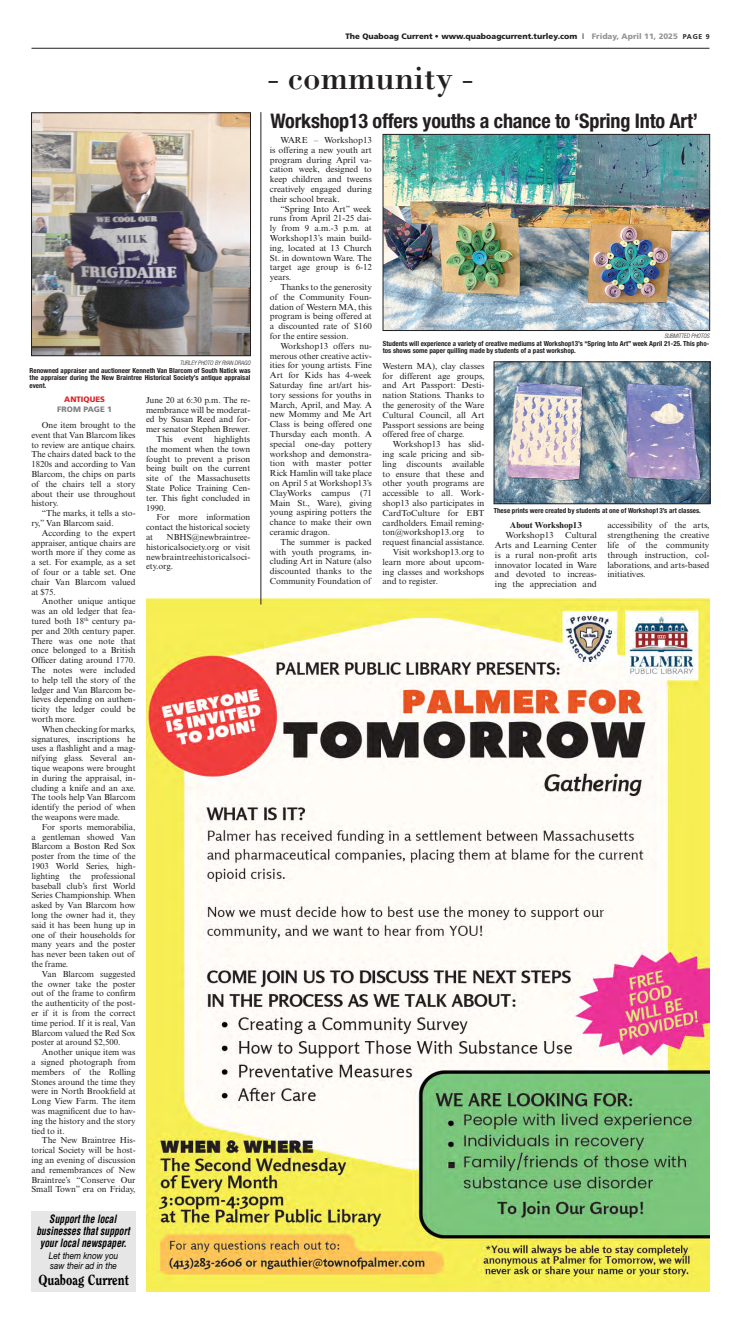
<style>
.page{position:relative;width:741px;height:1323px;background:#fff}
.page>*{position:absolute;margin:0;border:0;box-sizing:border-box;transform-origin:0 0}
.t1{font:35px "Bodoni Std";color:#231f20}
.QC_Bold_Headline{font:700 condensed 20.12px "Helvetica Neue LT Std";letter-spacing:-.01em;color:#231f20}
.t2{font:800 14.53px "Clearface";color:#000;scale:.86 1}
.t3{font:italic 700 condensed 11.2px/12.3px "Helvetica";color:#000;text-align:center;scale:.86 1}
.t4{font:italic 9.54px/9.9px "Helvetica Neue";color:#000;scale:.86 1}
.QC_Body_Text{font:8.75px/9.8px "Times New Roman MT Std";letter-spacing:-.005em;color:#231f20;text-align:justify}
.QC_Byline_1{font:700 8.75px "Times New Roman MT Std";color:#231f20}
.t5{font:900 7.88px "Frutiger LT Std";color:#231f20}
.t6{font:900 7.88px "Frutiger LT Std";color:#808285}
.t7{font:900 7.88px "Frutiger LT Std";color:#df2027}
.QC_Photo_Cutline{font:700 condensed 7px/7.9px "Helvetica Neue LT Std";color:#231f20}
.QC_Photo_Credit{font:italic 300 condensed 6.12px "Helvetica Neue LT Std";letter-spacing:-.01em;color:#231f20}
.s1{font-family:"Helvetica Neue LT Std";font-weight:400}
.s2{color:#939598}
.s3{font-weight:700;font-size:7px}
</style>
<div class="page">
<hr style="left:32px;top:48px;width:677px;height:1px;background:#231f20">
<img style="left:146px;top:598px;width:563px;height:694px">
<img style="left:384px;top:136px;width:323px;height:193px">
<div style="left:382px;top:134px;width:327px;height:197px;border:1px solid #231f20"></div>
<hr style="left:260px;top:112px;width:1px;height:492px;background:#231f20">
<img style="left:495px;top:364px;width:213px;height:138px">
<div style="left:493px;top:362px;width:217px;height:142px;border:1px solid #231f20"></div>
<img style="left:33px;top:115px;width:215px;height:239px">
<div style="left:31px;top:113px;width:219px;height:243px;border:1px solid #231f20"></div>
<div style="left:32px;top:1211px;width:104px;height:81px;background:#e6e6e6"></div>
<p class="QC_Photo_Credit" style="left:180px;top:359px;width:72px">TURLEY PHOTO BY RYAN DRAGO</p>
<p class="QC_Photo_Cutline" style="left:30px;top:366px;width:222px;text-align:justify">Renowned appraiser and auctioneer Kenneth Van Blarcom of South Natick was the appraiser during the New Braintree Historical Society’s antique appraisal event.</p>
<p class="t7" style="left:64px;top:395px;width:42px">ANTIQUES</p>
<p class="t6" style="left:57px;top:404px;width:56px">FROM PAGE 1</p>
<p class="QC_Body_Text" style="left:31px;top:420px;width:106px;text-indent:10px">One item brought to the event that Van Blarcom likes to review are antique chairs.<br>The chairs dated back to the 1820s and according to Van Blarcom, the chips on parts of the chairs tell a story about their use throughout history.</p>
<p class="QC_Body_Text" style="left:31px;top:508px;width:106px;text-indent:11px">“The marks, it tells a sto&shy;ry,” Van Blarcom said.</p>
<p class="QC_Body_Text" style="left:31px;top:528px;width:106px;text-indent:10px">According to the expert appraiser, antique chairs are worth more if they come as a set. For example, as a set of four or a table set. One chair Van Blarcom valued at $75.</p>
<p class="QC_Body_Text" style="left:31px;top:597px;width:106px;text-indent:11px">Another unique antique was an old ledger that fea&shy;tured both 18<sup>th</sup> century pa&shy;per and 20th century paper.<br>There was one note that once belonged to a British Officer dating around 1770.<br>The notes were included to help tell the story of the ledger and Van Blarcom be&shy;lieves depending on authen&shy;ticity the ledger could be worth more.</p>
<p class="QC_Body_Text" style="left:31px;top:724px;width:106px;text-indent:10px">When checking for marks, signatures, inscriptions he uses a flashlight and a mag&shy;nifying glass. Several an&shy;tique weapons were brought in during the appraisal, in&shy;cluding a knife and an axe.<br>The tools help Van Blarcom identify the period of when the weapons were made.</p>
<p class="QC_Body_Text" style="left:31px;top:822px;width:106px;text-indent:10px">For sports memorabilia, a gentleman showed Van Blarcom a Boston Red Sox poster from the time of the 1903 World Series, high&shy;lighting the professional baseball club’s first World Series Championship. When asked by Van Blarcom how long the owner had it, they said it has been hung up in one of their households for many years and the poster has never been taken out of the frame.</p>
<p class="QC_Body_Text" style="left:31px;top:969px;width:106px;text-indent:10px">Van Blarcom suggested the owner take the poster out of the frame to confirm the authenticity of the post&shy;er if it is from the correct time period. If it is real, Van Blarcom valued the Red Sox poster at around $2,500.</p>
<p class="QC_Body_Text" style="left:31px;top:1047px;width:106px;text-indent:10px">Another unique item was a signed photograph from members of the Rolling Stones around the time they were in North Brookfield at Long View Farm. The item was magnificent due to hav&shy;ing the history and the story tied to it.</p>
<p class="QC_Body_Text" style="left:31px;top:1136px;width:106px;text-indent:11px">The New Braintree His&shy;torical Society will be host&shy;ing an evening of discussion and remembrances of New Braintree’s “Conserve Our Small Town” era on Friday,</p>
<p class="t3" style="left:36px;top:1212px;width:110px">Support the local businesses that support your local newspaper.</p>
<p class="t4" style="left:49px;top:1251px;width:82px">Let them know you saw their ad in the</p>
<p class="t2" style="left:38px;top:1271px;width:107px">Quaboag Current</p>
<p class="QC_Body_Text" style="left:146px;top:395px;width:106px">June 20 at 6:30 p.m. The re&shy;membrance will be moderat&shy;ed by Susan Reed and for&shy;mer senator Stephen Brewer.</p>
<p class="QC_Body_Text" style="left:146px;top:434px;width:106px;text-indent:10px">This event highlights the moment when the town fought to prevent a prison being built on the current site of the Massachusetts State Police Training Cen&shy;ter. This fight concluded in 1990.</p>
<p class="QC_Body_Text" style="left:146px;top:513px;width:106px;text-indent:10px">For more information contact the historical society at</p>
<p class="QC_Body_Text" style="left:146px;top:532px;width:106px;text-indent:20px">NBHS@newbraintree&shy;historicalsociety.org or visit newbraintreehistoricalsoci&shy;ety.org.</p>
<p class="t5" style="left:345px;top:32px;width:365px">The Quaboag Current • www.quaboagcurrent.turley.com <span class="s1">I</span> <span class="s2">Friday, April 11, 2025</span> <span class="s3">PAGE 9</span></p>
<p class="t1" style="left:267px;top:56px;width:208px">- community -</p>
<p class="QC_Bold_Headline" style="left:270px;top:108px;width:429px">Workshop13 offers youths a chance to ‘Spring Into Art’</p>
<p class="QC_Body_Text" style="left:270px;top:135px;width:103px;text-indent:11px">WARE – Workshop13 is offering a new youth art program during April va&shy;cation week, designed to keep children and tweens creatively engaged during their school break.</p>
<p class="QC_Body_Text" style="left:270px;top:204px;width:103px;text-indent:11px">“Spring Into Art” week runs from April 21-25 dai&shy;ly from 9 a.m.-3 p.m. at Workshop13’s main build&shy;ing, located at 13 Church St. in downtown Ware. The target age group is 6-12 years.</p>
<p class="QC_Body_Text" style="left:270px;top:282px;width:103px;text-indent:11px">Thanks to the generosity of the Community Foun&shy;dation of Western MA, this program is being offered at a discounted rate of $160 for the entire session.</p>
<p class="QC_Body_Text" style="left:270px;top:341px;width:103px;text-indent:11px">Workshop13 offers nu&shy;merous other creative activ&shy;ities for young artists. Fine Art for Kids has 4-week Saturday fine art/art his&shy;tory sessions for youths in March, April, and May. A new Mommy and Me Art Class is being offered one Thursday each month. A special one-day pottery workshop and demonstra&shy;tion with master potter Rick Hamlin will take place on April 5 at Workshop13’s ClayWorks campus (71<br>Main St., Ware), giving young aspiring potters the chance to make their own ceramic dragon.</p>
<p class="QC_Body_Text" style="left:270px;top:537px;width:103px;text-indent:11px">The summer is packed with youth programs, in&shy;cluding Art in Nature (also discounted thanks to the Community Foundation of</p>
<p class="QC_Photo_Credit" style="left:664px;top:332px;width:46px">SUBMITTED PHOTOS</p>
<p class="QC_Photo_Cutline" style="left:382px;top:339px;width:328px">Students will experience a variety of creative mediums at Workshop13’s “Spring Into Art” week April 21-25. This pho&shy;tos shows some paper quilling made by students of a past workshop.</p>
<p class="QC_Body_Text" style="left:382px;top:361px;width:103px">Western MA), clay classes for different age groups, and Art Passport: Desti&shy;nation Stations. Thanks to the generosity of the Ware Cultural Council, all Art Passport sessions are being offered free of charge.</p>
<p class="QC_Body_Text" style="left:382px;top:439px;width:103px;text-indent:11px">Workshop13 has slid&shy;ing scale pricing and sib&shy;ling discounts available to ensure that these and other youth programs are accessible to all. Work&shy;shop13 also participates in CardToCulture for EBT cardholders. Email reming&shy;ton@workshop13.org</p>
<p class="QC_Photo_Cutline" style="left:493px;top:507px;width:208px">These prints were created by students at one of Workshop13’s art classes.</p>
<p class="QC_Body_Text" style="left:494px;top:530px;width:103px;text-indent:70px">Cultural Arts and Learning Center is a rural non-profit arts innovator located in Ware and devoted to increas&shy;ing the appreciation and</p>
<p class="QC_Body_Text" style="left:607px;top:521px;width:103px">accessibility of the arts, strengthening the creative life of the community through instruction, col&shy;laborations, and arts-based initiatives.</p>
<p class="QC_Byline_1" style="left:509px;top:520px;width:73px">About Workshop13</p>
<p class="QC_Body_Text" style="left:505px;top:530px;width:50px">Workshop13</p>
<p class="QC_Body_Text" style="left:382px;top:527px;width:103px;text-align:right">to<br>request financial assistance.</p>
<p class="QC_Body_Text" style="left:382px;top:547px;width:103px;text-indent:11px">Visit workshop13.org to learn more about upcom&shy;ing classes and workshops and to register.</p>
</div>
